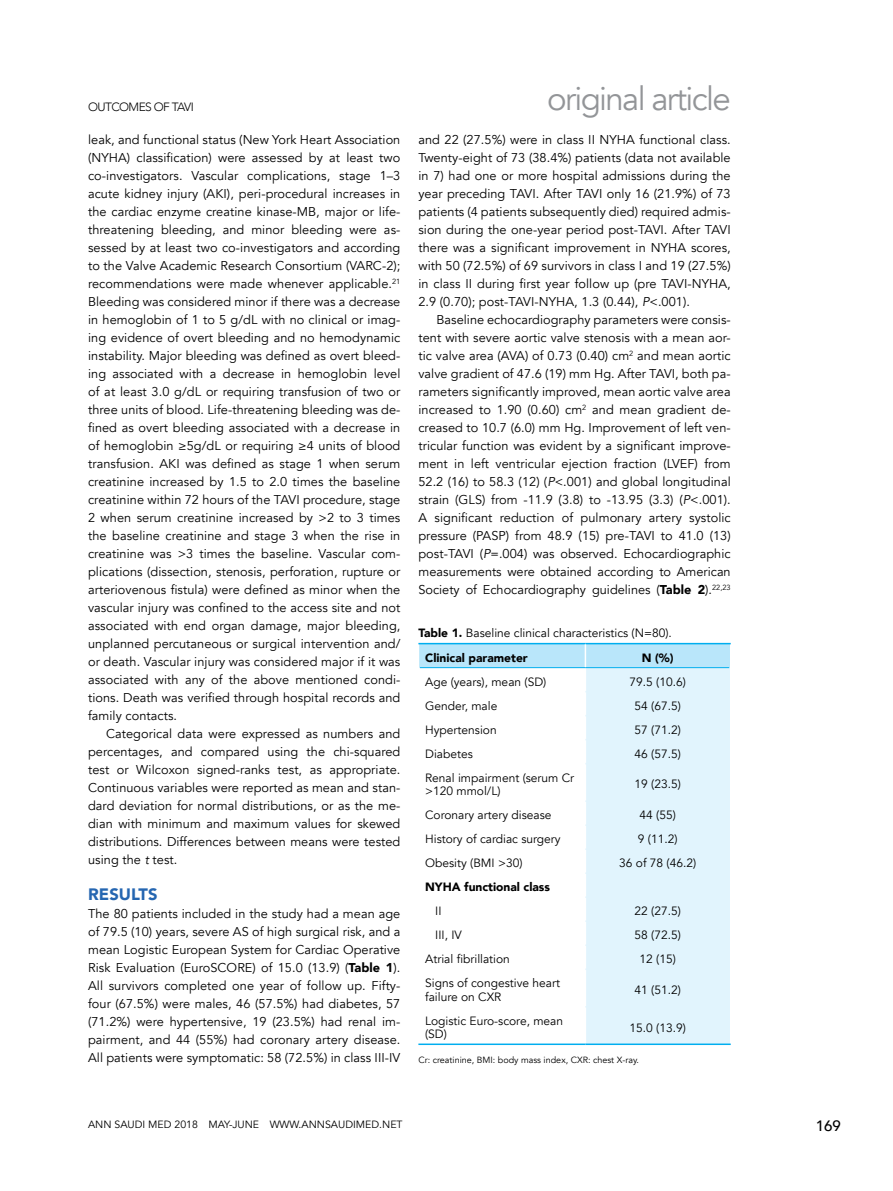
<style>
.page{position:relative;width:893px;height:1191px;background:#fff}
.page>*{position:absolute;margin:0;border:0;box-sizing:border-box;transform-origin:0 0}
.t1{font:33px "Avenir";letter-spacing:-.05em;color:#939598}
.t2{font:900 16.5px "Avenir";letter-spacing:.005em;color:#2566b1}
.t3{font:500 15px "Avenir";color:#000}
.t4{font:12.75px/18px "Avenir";letter-spacing:.005em;color:#000;text-align:justify}
.t5{font:12px/13.5px "Avenir";color:#000}
.t6{font:900 12px "Avenir";color:#000}
.t7{font:300 12px "Avenir";letter-spacing:-.05em;color:#000}
.t8{font:10.5px "Avenir";color:#000}
.t9{font:9px "Avenir";color:#000}
.s1{font-style:italic}
.s2{font-weight:900}
</style>
<div class="page">
<div style="left:585px;top:763px;width:145px;height:280px;background:#e1f4fd"></div>
<hr style="left:585px;top:764px;width:1px;height:36px;background:#fff">
<svg style="left:585px;top:802px;width:1px;height:166px"></svg>
<hr style="left:585px;top:970px;width:1px;height:36px;background:#fff">
<hr style="left:585px;top:1007px;width:1px;height:36px;background:#fff">
<hr style="left:418px;top:1043px;width:167px;height:2px;background:#00aeef">
<hr style="left:585px;top:1043px;width:146px;height:2px;background:#00aeef">
<hr style="left:418px;top:643px;width:167px;height:1px;background:#00aeef">
<hr style="left:585px;top:643px;width:146px;height:1px;background:#00aeef">
<svg style="left:419px;top:643px;width:311px;height:120px"></svg>
<hr style="left:420px;top:667px;width:165px;height:1px;background:#00aeef">
<hr style="left:585px;top:667px;width:144px;height:1px;background:#00aeef">
<p class="t7" style="left:88px;top:100px;width:107px">OUTCOMES OF TAVI</p>
<p class="t4" style="left:88px;top:131px;width:314px">leak, and functional status (New York Heart Association (NYHA) classification) were assessed by at least two co-investigators. Vascular complications, stage 1–3 acute kidney injury (AKI), peri-procedural increases in the cardiac enzyme creatine kinase-MB, major or life&shy;threatening bleeding, and minor bleeding were as&shy;sessed by at least two co-investigators and according to the Valve Academic Research Consortium (VARC-2); recommendations were made whenever applicable.<sup>21<br></sup>Bleeding was considered minor if there was a decrease in hemoglobin of 1 to 5 g/dL with no clinical or imag&shy;ing evidence of overt bleeding and no hemodynamic instability. Major bleeding was defined as overt bleed&shy;ing associated with a decrease in hemoglobin level of at least 3.0 g/dL or requiring transfusion of two or three units of blood. Life-threatening bleeding was de&shy;fined as overt bleeding associated with a decrease in of hemoglobin ≥5g/dL or requiring ≥4 units of blood transfusion. AKI was defined as stage 1 when serum creatinine increased by 1.5 to 2.0 times the baseline creatinine within 72 hours of the TAVI procedure, stage 2 when serum creatinine increased by &gt;2 to 3 times the baseline creatinine and stage 3 when the rise in creatinine was &gt;3 times the baseline. Vascular com&shy;plications (dissection, stenosis, perforation, rupture or arteriovenous fistula) were defined as minor when the vascular injury was confined to the access site and not associated with end organ damage, major bleeding, unplanned percutaneous or surgical intervention and/ or death. Vascular injury was considered major if it was associated with any of the above mentioned condi&shy;tions. Death was verified through hospital records and family contacts.</p>
<p class="t4" style="left:88px;top:725px;width:314px;text-indent:18px">Categorical data were expressed as numbers and percentages, and compared using the chi-squared test or Wilcoxon signed-ranks test, as appropriate.<br>Continuous variables were reported as mean and stan&shy;dard deviation for normal distributions, or as the me&shy;dian with minimum and maximum values for skewed distributions. Differences between means were tested using the <span class="s1">t</span> test.</p>
<p class="t2" style="left:88px;top:880px;width:71px">RESULTS</p>
<p class="t4" style="left:88px;top:905px;width:314px">The 80 patients included in the study had a mean age of 79.5 (10) years, severe AS of high surgical risk, and a mean Logistic European System for Cardiac Operative Risk Evaluation (EuroSCORE) of 15.0 (13.9) (<span class="s2">Table 1</span>).<br>All survivors completed one year of follow up. Fifty&shy;four (67.5%) were males, 46 (57.5%) had diabetes, 57 (71.2%) were hypertensive, 19 (23.5%) had renal im&shy;pairment, and 44 (55%) had coronary artery disease.<br>All patients were symptomatic: 58 (72.5%) in class III-IV</p>
<h1 class="t1" style="left:547px;top:78px;width:185px">original article</h1>
<p class="t4" style="left:418px;top:131px;width:314px">and 22 (27.5%) were in class II NYHA functional class.<br>Twenty-eight of 73 (38.4%) patients (data not available in 7) had one or more hospital admissions during the year preceding TAVI. After TAVI only 16 (21.9%) of 73 patients (4 patients subsequently died) required admis&shy;sion during the one-year period post-TAVI. After TAVI there was a significant improvement in NYHA scores, with 50 (72.5%) of 69 survivors in class I and 19 (27.5%) in class II during first year follow up (pre TAVI-NYHA, 2.9 (0.70); post-TAVI-NYHA, 1.3 (0.44), <span class="s1">P</span>&lt;.001).</p>
<p class="t4" style="left:418px;top:311px;width:314px;text-indent:18px">Baseline echocardiography parameters were consis&shy;tent with severe aortic valve stenosis with a mean aor&shy;tic valve area (AVA) of 0.73 (0.40) cm<sup>2</sup> and mean aortic valve gradient of 47.6 (19) mm Hg. After TAVI, both pa&shy;rameters significantly improved, mean aortic valve area increased to 1.90 (0.60) cm<sup>2</sup> and mean gradient de&shy;creased to 10.7 (6.0) mm Hg. Improvement of left ven&shy;tricular function was evident by a significant improve&shy;ment in left ventricular ejection fraction (LVEF) from 52.2 (16) to 58.3 (12) (<span class="s1">P</span>&lt;.001) and global longitudinal strain (GLS) from -11.9 (3.8) to -13.95 (3.3) (<span class="s1">P</span>&lt;.001).<br>A significant reduction of pulmonary artery systolic pressure (PASP) from 48.9 (15) pre-TAVI to 41.0 (13) post-TAVI (<span class="s1">P</span>=.004) was observed. Echocardiographic measurements were obtained according to American Society of Echocardiography guidelines (<span class="s2">Table 2</span>).<sup>22,23</sup></p>
<p class="t5" style="left:425px;top:620px;width:248px;line-height:24.8px;text-indent:-7px"><span class="s2">Table 1.</span> Baseline clinical characteristics (N=80).<br><span class="s2">Clinical parameter</span></p>
<p class="t6" style="left:642px;top:647px;width:33px">N (%)</p>
<p class="t5" style="left:425px;top:675px;width:123px">Age (years), mean (SD)</p>
<p class="t5" style="left:629px;top:675px;width:58px">79.5 (10.6)</p>
<p class="t5" style="left:425px;top:699px;width:74px">Gender, male</p>
<p class="t5" style="left:635px;top:699px;width:48px">54 (67.5)</p>
<p class="t5" style="left:425px;top:723px;width:73px">Hypertension</p>
<p class="t5" style="left:635px;top:723px;width:48px">57 (71.2)</p>
<p class="t5" style="left:425px;top:747px;width:49px">Diabetes</p>
<p class="t5" style="left:635px;top:747px;width:48px">46 (57.5)</p>
<p class="t5" style="left:425px;top:771px;width:151px">Renal impairment (serum Cr &gt;120 mmol/L)</p>
<p class="t5" style="left:635px;top:777px;width:48px">19 (23.5)</p>
<p class="t5" style="left:425px;top:808px;width:128px">Coronary artery disease</p>
<p class="t5" style="left:640px;top:808px;width:38px">44 (55)</p>
<p class="t5" style="left:425px;top:832px;width:137px">History of cardiac surgery</p>
<p class="t5" style="left:638px;top:832px;width:41px">9 (11.2)</p>
<p class="t5" style="left:425px;top:856px;width:99px">Obesity (BMI &gt;30)</p>
<p class="t5" style="left:619px;top:856px;width:78px">36 of 78 (46.2)</p>
<p class="t6" style="left:425px;top:876px;width:126px">NYHA functional class</p>
<p class="t5" style="left:435px;top:904px;width:8px">II</p>
<p class="t5" style="left:635px;top:904px;width:48px">22 (27.5)</p>
<p class="t5" style="left:435px;top:928px;width:28px">III, IV</p>
<p class="t5" style="left:635px;top:928px;width:48px">58 (72.5)</p>
<p class="t5" style="left:425px;top:952px;width:86px">Atrial fibrillation</p>
<p class="t5" style="left:640px;top:952px;width:38px">12 (15)</p>
<p class="t5" style="left:425px;top:976px;width:136px">Signs of congestive heart failure on CXR</p>
<p class="t5" style="left:635px;top:983px;width:48px">41 (51.2)</p>
<p class="t5" style="left:425px;top:1014px;width:140px">Logistic Euro-score, mean (SD)</p>
<p class="t5" style="left:629px;top:1021px;width:58px">15.0 (13.9)</p>
<p class="t9" style="left:418px;top:1054px;width:222px">Cr: creatinine, BMI: body mass index, CXR: chest X-ray.</p>
<p class="t8" style="left:88px;top:1118px;width:316px">ANN SAUDI MED 2018 MAY-JUNE WWW.ANNSAUDIMED.NET</p>
<p class="t3" style="left:816px;top:1112px;width:27px">169</p>
</div>
